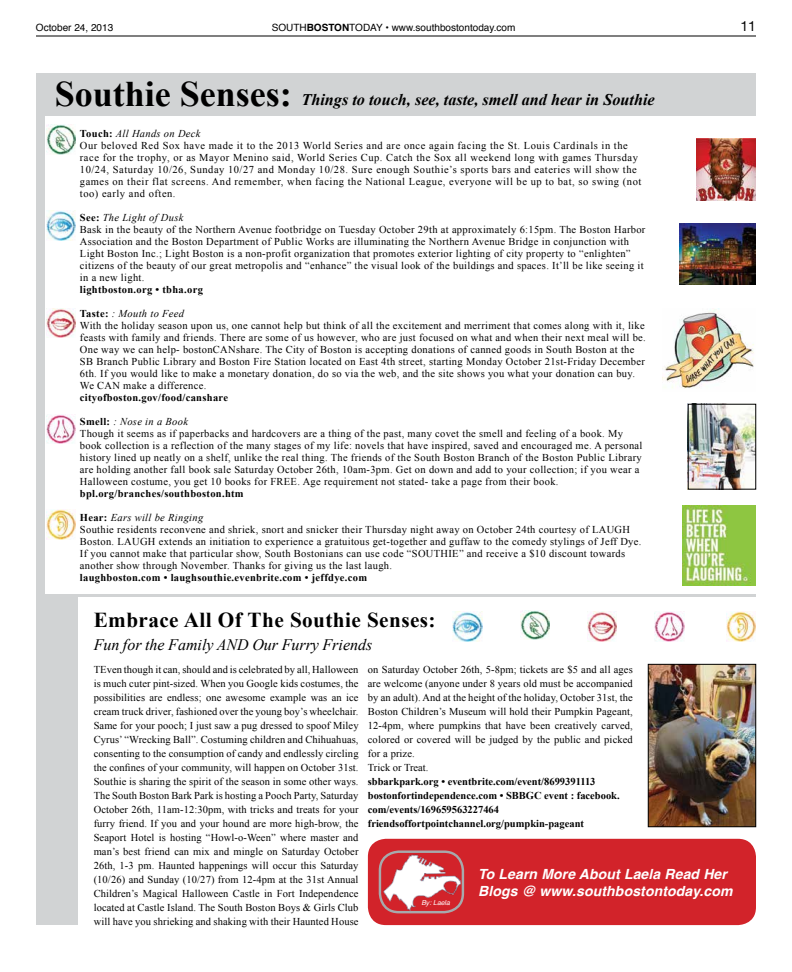
<style>
.page{position:relative;width:792px;height:972px;background:#fff}
.page>*{position:absolute;margin:0;border:0;box-sizing:border-box;transform-origin:0 0}
.t1{font:700 36px "Times New Roman";color:#000}
.t2{font:700 21.2px "Times New Roman";letter-spacing:.02em;color:#000}
.t3{font:italic 700 16.2px "Times New Roman";color:#000}
.t4{font:italic 16px "Times New Roman";color:#000}
.t5{font:italic 700 14px/16.8px "Helvetica";letter-spacing:.01em;color:#fff}
.t6{font:14px "Helvetica Neue";color:#000}
.t7{font:10.5px/12px "Times New Roman";letter-spacing:.03em;color:#000}
.t8{font:10.5px/12px "Times New Roman";letter-spacing:.05em;color:#000}
.t9{font:10.5px/14px "Times New Roman";letter-spacing:.01em;color:#000}
.t10{font:700 10.5px/14px "Times New Roman";color:#000}
.t11{font:700 10.5px "Times New Roman";letter-spacing:.03em;color:#000}
.t12{font:10px "Helvetica";color:#000}
.t13{font:italic 6.9px "Helvetica";color:#fff}
.s1{font-weight:700}
.s2{font-style:italic}
</style>
<div class="page">
<hr style="left:36px;top:36px;width:720px;height:1px;background:#000">
<div style="left:36px;top:73px;width:720px;height:43px;background:#d1d3d4"></div>
<div style="left:36px;top:75px;width:9px;height:528px;background:#d1d3d4"></div>
<hr style="left:36px;top:594px;width:720px;height:3px;background:#d1d3d4">
<img style="left:47px;top:211px;width:29px;height:29px">
<img style="left:47px;top:125px;width:29px;height:29px">
<img style="left:47px;top:414px;width:29px;height:30px">
<img style="left:47px;top:308px;width:29px;height:29px">
<img style="left:47px;top:510px;width:29px;height:29px">
<div style="left:368px;top:839px;width:388px;height:86px;background:#d2232a;border-radius:18px"></div>
<div style="left:36px;top:595px;width:42px;height:330px;background:#d1d3d4"></div>
<img style="left:453px;top:612px;width:29px;height:29px">
<img style="left:520px;top:611px;width:30px;height:29px">
<img style="left:655px;top:612px;width:29px;height:29px">
<img style="left:587px;top:612px;width:30px;height:29px">
<img style="left:727px;top:612px;width:29px;height:29px">
<img style="left:682px;top:506px;width:74px;height:80px">
<img style="left:679px;top:223px;width:77px;height:62px">
<img style="left:690px;top:406px;width:64px;height:81px">
<div style="left:688px;top:404px;width:68px;height:85px;border:1px solid #000"></div>
<img style="left:662px;top:308px;width:92px;height:81px">
<img style="left:697px;top:139px;width:59px;height:61px">
<img style="left:650px;top:666px;width:104px;height:159px">
<div style="left:648px;top:664px;width:108px;height:163px;border:1px solid #000"></div>
<svg style="left:380px;top:852px;width:83px;height:60px"></svg>
<div style="left:379px;top:850px;width:85px;height:63px;border:2px solid #a7a9ac;border-radius:19px"></div>
<img style="left:383px;top:854px;width:77px;height:57px">
<p class="t12" style="left:36px;top:20px;width:79px">October 24, 2013</p>
<p class="t12" style="left:272px;top:20px;width:245px">SOUTH<span class="s1">BOSTON</span>TODAY • www.southbostontoday.com</p>
<h3 class="t6" style="left:740px;top:18px;width:17px">11</h3>
<h1 class="t1" style="left:55px;top:69px;width:239px">Southie Senses:</h1>
<p class="t8" style="left:80px;top:127px;width:563px"><span class="s1">Touch:</span> <span class="s2">All Hands on Deck<br></span>Our beloved Red Sox have made it to the 2013 World Series and are once again facing the St. Louis Cardinals in the race for the trophy, or as Mayor Menino said, World Series Cup. Catch the Sox all weekend long with games Thursday 10/24, Saturday 10/26, Sunday 10/27 and Monday 10/28. Sure enough Southie’s sports bars and eateries will show the games on their flat screens. And remember, when facing the National League, everyone will be up to bat, so swing (not too) early and often.</p>
<p class="t7" style="left:80px;top:211px;width:567px"><span class="s1">See:</span> <span class="s2">The Light of Dusk<br></span>Bask in the beauty of the Northern Avenue footbridge on Tuesday October 29th at approximately 6:15pm. The Boston Harbor Association and the Boston Department of Public Works are illuminating the Northern Avenue Bridge in conjunction with Light Boston Inc.; Light Boston is a non-profit organization that promotes exterior lighting of city property to “enlighten” citizens of the beauty of our great metropolis and “enhance” the visual look of the buildings and spaces. It’ll be like seeing it in a new light.</p>
<p class="t11" style="left:80px;top:282px;width:124px">lightboston.org • tbha.org</p>
<p class="t7" style="left:80px;top:307px;width:567px"><span class="s1">Taste:</span> <span class="s2">: Mouth to Feed<br></span>With the holiday season upon us, one cannot help but think of all the excitement and merriment that comes along with it, like feasts with family and friends. There are some of us however, who are just focused on what and when their next meal will be.<br>One way we can help- bostonCANshare. The City of Boston is accepting donations of canned goods in South Boston at the SB Branch Public Library and Boston Fire Station located on East 4th street, starting Monday October 21st-Friday December 6th. If you would like to make a monetary donation, do so via the web, and the site shows you what your donation can buy.<br>We CAN make a difference.</p>
<p class="t11" style="left:80px;top:390px;width:150px">cityofboston.gov/food/canshare</p>
<p class="t7" style="left:80px;top:415px;width:564px"><span class="s1">Smell:</span> <span class="s2">: Nose in a Book<br></span>Though it seems as if paperbacks and hardcovers are a thing of the past, many covet the smell and feeling of a book. My book collection is a reflection of the many stages of my life: novels that have inspired, saved and encouraged me. A personal history lined up neatly on a shelf, unlike the real thing. The friends of the South Boston Branch of the Boston Public Library are holding another fall book sale Saturday October 26th, 10am-3pm. Get on down and add to your collection; if you wear a Halloween costume, you get 10 books for FREE. Age requirement not stated- take a page from their book.</p>
<p class="t11" style="left:80px;top:486px;width:165px">bpl.org/branches/southboston.htm</p>
<p class="t7" style="left:80px;top:511px;width:563px"><span class="s1">Hear:</span> <span class="s2">Ears will be Ringing<br></span>Southie residents reconvene and shriek, snort and snicker their Thursday night away on October 24th courtesy of LAUGH Boston. LAUGH extends an initiation to experience a gratuitous get-together and guffaw to the comedy stylings of Jeff Dye.<br>If you cannot make that particular show, South Bostonians can use code “SOUTHIE” and receive a $10 discount towards another show through November. Thanks for giving us the last laugh.</p>
<p class="t11" style="left:80px;top:570px;width:289px">laughboston.com • laughsouthie.evenbrite.com • jeffdye.com</p>
<h3 class="t3" style="left:301px;top:88px;width:355px">Things to touch, see, taste, smell and hear in Southie</h3>
<h2 class="t2" style="left:94px;top:605px;width:344px">Embrace All Of The Southie Senses:</h2>
<h3 class="t4" style="left:94px;top:634px;width:280px">Fun for the Family AND Our Furry Friends</h3>
<p class="t7" style="left:94px;top:662px;width:266px;line-height:14px;text-align:justify">TEven though it can, should and is celebrated by all, Halloween is much cuter pint-sized. When you Google kids costumes, the possibilities are endless; one awesome example was an ice cream truck driver, fashioned over the young boy’s wheelchair.<br>Same for your pooch; I just saw a pug dressed to spoof Miley Cyrus’ “Wrecking Ball”. Costuming children and Chihuahuas, consenting to the consumption of candy and endlessly circling the confines of your community, will happen on October 31st.<br>Southie is sharing the spirit of the season in some other ways.<br>The South Boston Bark Park is hosting a Pooch Party, Saturday October 26th, 11am-12:30pm, with tricks and treats for your furry friend. If you and your hound are more high-brow, the Seaport Hotel is hosting “Howl-o-Ween” where master and man’s best friend can mix and mingle on Saturday October 26th, 1-3 pm. Haunted happenings will occur this Saturday (10/26) and Sunday (10/27) from 12-4pm at the 31st Annual Children’s Magical Halloween Castle in Fort Independence located at Castle Island. The South Boston Boys &amp; Girls Club will have you shrieking and shaking with their Haunted House</p>
<p class="t9" style="left:368px;top:662px;width:266px">on Saturday October 26th, 5-8pm; tickets are $5 and all ages are welcome (anyone under 8 years old must be accompanied by an adult). And at the height of the holiday, October 31st, the Boston Children’s Museum will hold their Pumpkin Pageant, 12-4pm, where pumpkins that have been creatively carved, colored or covered will be judged by the public and picked for a prize.<br>Trick or Treat.</p>
<p class="t10" style="left:368px;top:774px;width:253px">sbbarkpark.org • eventbrite.com/event/8699391113 bostonfortindependence.com • SBBGC event : facebook. com/events/169659563227464 friendsoffortpointchannel.org/pumpkin-pageant</p>
<h3 class="t5" style="left:478px;top:866px;width:256px">To Learn More About Laela Read Her<br>Blogs @ www.southbostontoday.com</h3>
<p class="t13" style="left:421px;top:898px;width:30px">By: Laela</p>
</div>
